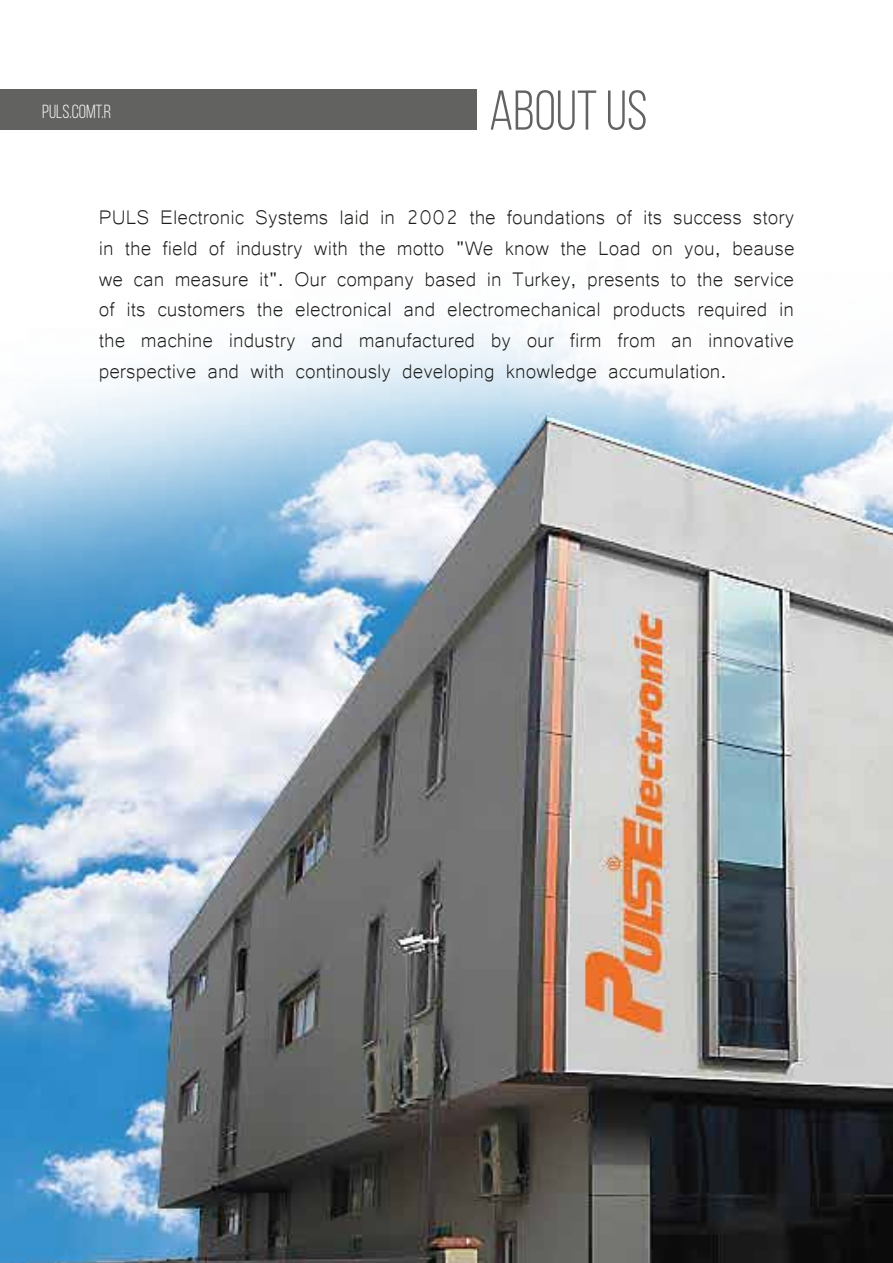
<style>
.page{position:relative;width:893px;height:1263px;background:#fff}
.page>*{position:absolute;margin:0;border:0;box-sizing:border-box;transform-origin:0 0}
.t1{font:55.95px "Bebas Neue";color:#626262}
.t2{font:25.5px/30.6px "Microsoft Yi Baiti";color:#1d1d1b;text-align:justify}
.t3{font:18.9px "Bebas Neue";color:#f6f6f6}
</style>
<div class="page">
<div style="left:0;top:89px;width:477px;height:41px;background:#626261"></div>
<img style="left:0;top:330px;width:893px;height:933px">
<p class="t3" style="left:42px;top:101px;width:71px">PULS.COMT.R</p>
<h1 class="t1" style="left:489px;top:80px;width:160px">ABOUT US</h1>
<p class="t2" style="left:99px;top:200px;width:697px">PULS Electronic Systems laid in 2002 the foundations of its success story in the field of industry with the motto "We know the Load on you, beause we can measure it". Our company based in Turkey, presents to the service of its customers the electronical and electromechanical products required in the machine industry and manufactured by our firm from an innovative perspective and with continously developing knowledge accumulation.</p>
</div>
